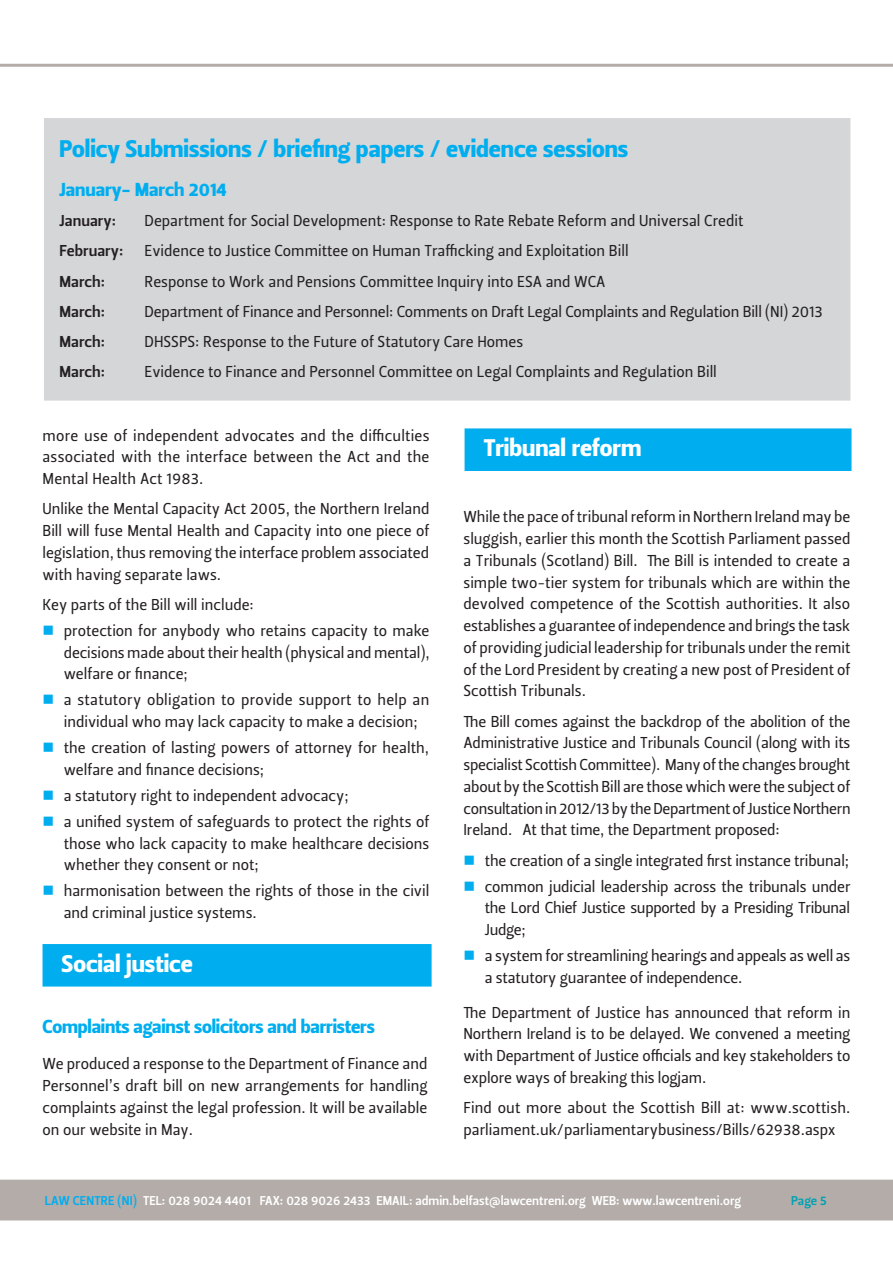
<style>
.page{position:relative;width:893px;height:1263px;background:#fff}
.page>*{position:absolute;margin:0;border:0;box-sizing:border-box;transform-origin:0 0}
.Subhead_2{font:24px "Leitura Sans Grot 4";color:#00aeef}
.Subhead_1{font:24px "Leitura Sans Grot 4";color:#fff}
.Subhead_2-2{font:18.75px "Leitura Sans Grot 4";letter-spacing:-.01em;color:#00aeef}
.Body_text{font:15.75px/21.8px "Leitura Sans Grot 2";color:#231f20;text-align:justify}
.t1{font:15.75px "Leitura Sans Grot 3";color:#231f20}
.t2{font:12.75px "Leitura Sans Grot 3";color:#fff}
.t3{font:12.75px "Leitura Sans Grot 3";color:#00a2b2}
.s1{color:#00aeef}
</style>
<div class="page">
<div style="left:0;top:1180px;width:893px;height:40px;background:#b3aca9"></div>
<div style="left:44px;top:118px;width:806px;height:283px;background:#d5d6d8;border:2px solid #d5d6d8"></div>
<hr style="left:0;top:64px;width:893px;height:3px;background:#b3aca9">
<div style="left:465px;top:428px;width:386px;height:43px;background:#00aeef;border:2px solid #00aeef"></div>
<div style="left:43px;top:944px;width:389px;height:42px;background:#00aeef;border:2px solid #00aeef"></div>
<p class="Subhead_2" style="left:60px;top:132px;width:570px">Policy Submissions / briefing papers / evidence sessions</p>
<p class="Subhead_2-2" style="left:60px;top:177px;width:169px">January- March 2014</p>
<p class="t1" style="left:60px;top:210px;width:58px">January:</p>
<p class="Body_text" style="left:145px;top:210px;width:600px">Department for Social Development: Response to Rate Rebate Reform and Universal Credit</p>
<p class="t1" style="left:60px;top:240px;width:65px">February:</p>
<p class="Body_text" style="left:145px;top:240px;width:485px">Evidence to Justice Committee on Human Trafficking and Exploitation Bill</p>
<p class="t1" style="left:60px;top:270px;width:47px">March:</p>
<p class="Body_text" style="left:145px;top:270px;width:462px">Response to Work and Pensions Committee Inquiry into ESA and WCA</p>
<p class="t1" style="left:60px;top:301px;width:47px">March:</p>
<p class="Body_text" style="left:145px;top:301px;width:680px">Department of Finance and Personnel: Comments on Draft Legal Complaints and Regulation Bill (NI) 2013</p>
<p class="t1" style="left:60px;top:331px;width:47px">March:</p>
<p class="Body_text" style="left:145px;top:331px;width:380px">DHSSPS: Response to the Future of Statutory Care Homes</p>
<p class="t1" style="left:60px;top:361px;width:47px">March:</p>
<p class="Body_text" style="left:145px;top:361px;width:574px">Evidence to Finance and Personnel Committee on Legal Complaints and Regulation Bill</p>
<p class="Body_text" style="left:43px;top:424px;width:389px">more use of independent advocates and the difficulties associated with the interface between the Act and the Mental Health Act 1983.</p>
<p class="Body_text" style="left:43px;top:498px;width:388px">Unlike the Mental Capacity Act 2005, the Northern Ireland Bill will fuse Mental Health and Capacity into one piece of legislation, thus removing the interface problem associated with having separate laws.</p>
<p class="Body_text" style="left:43px;top:594px;width:213px">Key parts of the Bill will include:</p>
<p class="Body_text" style="left:64px;top:620px;width:367px;text-indent:-21px"><span class="s1">■</span> protection for anybody who retains capacity to make decisions made about their health (physical and mental), welfare or finance;</p>
<p class="Body_text" style="left:64px;top:689px;width:367px;text-indent:-21px"><span class="s1">■</span> a statutory obligation to provide support to help an individual who may lack capacity to make a decision;</p>
<p class="Body_text" style="left:64px;top:737px;width:367px;text-indent:-21px"><span class="s1">■</span> the creation of lasting powers of attorney for health, welfare and finance decisions;</p>
<p class="Body_text" style="left:43px;top:785px;width:308px"><span class="s1">■</span> a statutory right to independent advocacy;</p>
<p class="Body_text" style="left:64px;top:811px;width:367px;text-indent:-21px"><span class="s1">■</span> a unified system of safeguards to protect the rights of those who lack capacity to make healthcare decisions whether they consent or not;</p>
<p class="Body_text" style="left:64px;top:880px;width:367px;text-indent:-21px"><span class="s1">■</span> harmonisation between the rights of those in the civil and criminal justice systems.</p>
<p class="Subhead_1" style="left:62px;top:947px;width:133px">Social justice</p>
<p class="Subhead_2-2" style="left:43px;top:1013px;width:334px">Complaints against solicitors and barristers</p>
<p class="Body_text" style="left:43px;top:1053px;width:387px">We produced a response to the Department of Finance and Personnel’s draft bill on new arrangements for handling complaints against the legal profession. It will be available on our website in May.</p>
<p class="Subhead_1" style="left:484px;top:432px;width:159px">Tribunal reform</p>
<p class="Body_text" style="left:463px;top:506px;width:388px">While the pace of tribunal reform in Northern Ireland may be sluggish, earlier this month the Scottish Parliament passed a Tribunals (Scotland) Bill. The Bill is intended to create a simple two-tier system for tribunals which are within the devolved competence of the Scottish authorities. It also establishes a guarantee of independence and brings the task of providing judicial leadership for tribunals under the remit of the Lord President by creating a new post of President of Scottish Tribunals.</p>
<p class="Body_text" style="left:463px;top:711px;width:389px">The Bill comes against the backdrop of the abolition of the Administrative Justice and Tribunals Council (along with its specialist Scottish Committee). Many of the changes brought about by the Scottish Bill are those which were the subject of consultation in 2012/13 by the Department of Justice Northern Ireland. At that time, the Department proposed:</p>
<p class="Body_text" style="left:463px;top:850px;width:387px"><span class="s1">■</span> the creation of a single integrated first instance tribunal;</p>
<p class="Body_text" style="left:485px;top:876px;width:367px;text-indent:-21px"><span class="s1">■</span> common judicial leadership across the tribunals under the Lord Chief Justice supported by a Presiding Tribunal Judge;</p>
<p class="Body_text" style="left:485px;top:945px;width:367px;text-indent:-21px"><span class="s1">■</span> a system for streamlining hearings and appeals as well as a statutory guarantee of independence.</p>
<p class="Body_text" style="left:463px;top:1001px;width:388px">The Department of Justice has announced that reform in Northern Ireland is to be delayed. We convened a meeting with Department of Justice officials and key stakeholders to explore ways of breaking this logjam.</p>
<p class="Body_text" style="left:463px;top:1097px;width:388px">Find out more about the Scottish Bill at: www.scottish. parliament.uk/parliamentarybusiness/Bills/62938.aspx</p>
<p class="t2" style="left:45px;top:1192px;width:698px"><span class="s1">LAW CENTRE (NI)</span> TEL: 028 9024 4401 FAX: 028 9026 2433 EMAIL: admin.belfast@lawcentreni.org WEB: www.lawcentreni.org</p>
<p class="t3" style="left:791px;top:1192px;width:38px">Page 5</p>
</div>
